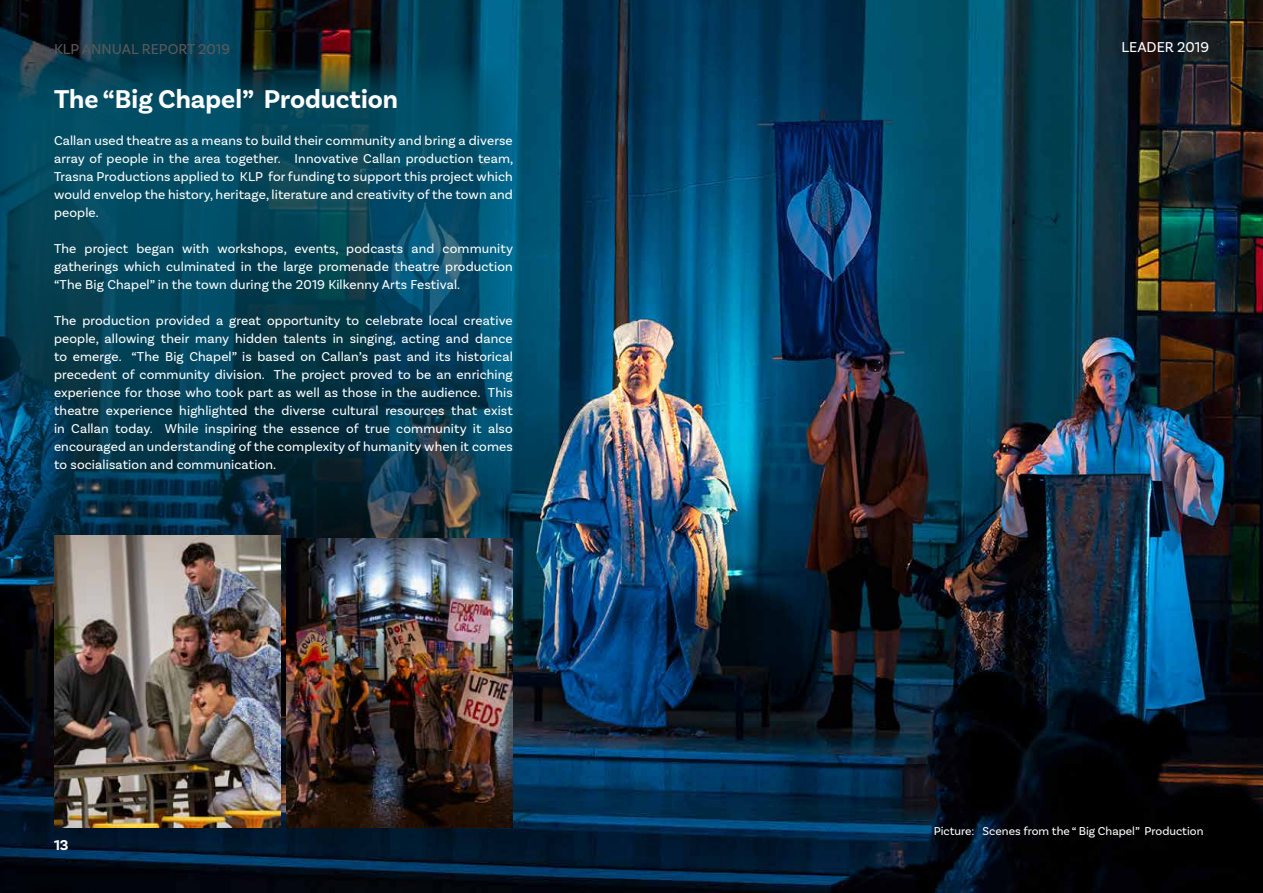
<style>
.page{position:relative;width:1263px;height:893px;background:#fff}
.page>*{position:absolute;margin:0;border:0;box-sizing:border-box;transform-origin:0 0}
.t1{font:700 27px "Basic Sans";color:#fff}
.t2{font:15px "Basic Sans";color:#5a5a59}
.t3{font:15px "Basic Sans";color:#fff}
.t4{font:700 15px "Basic Sans";color:#fff}
.t5{font:13.5px/18px "Basic Sans";letter-spacing:.01em;color:#fff;text-align:justify}
.t6{font:12px "Basic Sans";color:#fff}
</style>
<div class="page">
<img style="left:0;top:0;width:1263px;height:893px">
<svg style="left:0;top:62px;width:513px;height:550px;background:#054055"></svg>
<img style="left:54px;top:535px;width:226px;height:292px">
<img style="left:286px;top:538px;width:227px;height:289px">
<p class="t2" style="left:54px;top:40px;width:178px">KLP ANNUAL REPORT 2019</p>
<p class="t3" style="left:1121px;top:38px;width:89px">LEADER 2019</p>
<h1 class="t1" style="left:54px;top:83px;width:346px">The “Big Chapel” Production</h1>
<p class="t5" style="left:54px;top:131px;width:461px">Callan used theatre as a means to build their community and bring a diverse array of people in the area together. Innovative Callan production team, Trasna Productions applied to KLP for funding to support this project which would envelop the history, heritage, literature and creativity of the town and people.</p>
<p class="t5" style="left:54px;top:239px;width:460px">The project began with workshops, events, podcasts and community gatherings which culminated in the large promenade theatre production “The Big Chapel” in the town during the 2019 Kilkenny Arts Festival.</p>
<p class="t5" style="left:54px;top:311px;width:460px">The production provided a great opportunity to celebrate local creative people, allowing their many hidden talents in singing, acting and dance to emerge. “The Big Chapel” is based on Callan’s past and its historical precedent of community division. The project proved to be an enriching experience for those who took part as well as those in the audience. This theatre experience highlighted the diverse cultural resources that exist in Callan today. While inspiring the essence of true community it also encouraged an understanding of the complexity of humanity when it comes to socialisation and communication.</p>
<p class="t4" style="left:54px;top:836px;width:16px">13</p>
<p class="t6" style="left:934px;top:824px;width:271px">Picture: Scenes from the “ Big Chapel” Production</p>
</div>
